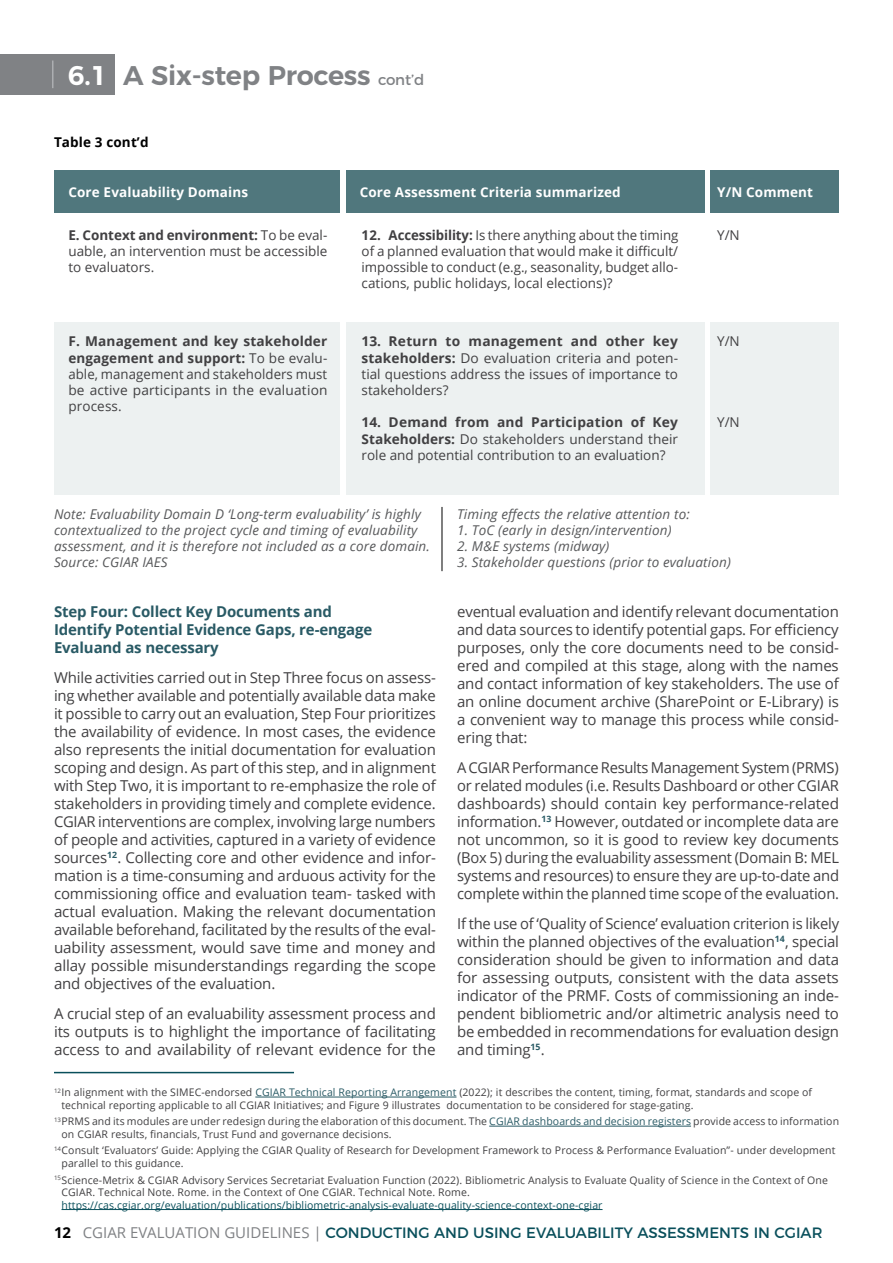
<style>
.page{position:relative;width:893px;height:1263px;background:#fff}
.page>*{position:absolute;margin:0;border:0;box-sizing:border-box;transform-origin:0 0}
.t1{font:600 27px "Montserrat";letter-spacing:-.01em;color:#808285}
.t2{font:15px/18px "Open Sans";letter-spacing:-.01em;color:#414042;text-align:justify}
.t3{font:700 15px/18px "Open Sans";letter-spacing:-.01em;color:#295a65}
.t4{font:15px "Montserrat";color:#094f5b}
.t5{font:15px "Open Sans";color:#808285}
.t6{font:13.5px/16.2px "Open Sans";color:#414042;text-align:justify}
.t7{font:italic 13.5px/16.2px "Open Sans";letter-spacing:.01em;color:#58595b}
.t8{font:700 13.5px "Open Sans";letter-spacing:.01em;color:#fff}
.t9{font:700 13.5px "Open Sans";letter-spacing:.01em;color:#000}
.t10{font:10.5px/12.6px "Open Sans";letter-spacing:.01em;color:#414042}
.t11{font:10.5px "Open Sans";letter-spacing:.01em;color:#094f5b}
.s1{color:#fff}
.s2{font-weight:400;font-size:15px}
.s3{font-weight:700}
.s4{color:#295a65}
.s5{font-weight:700;color:#000}
.s6{font-family:"Open Sans";color:#808285}
</style>
<div class="page">
<div style="left:55px;top:322px;width:285px;height:172px;background:#edf1f1"></div>
<div style="left:346px;top:322px;width:358px;height:172px;background:#edf1f1"></div>
<div style="left:710px;top:322px;width:129px;height:172px;background:#edf1f1"></div>
<div style="left:0;top:54px;width:114px;height:41px;background:#808285"></div>
<svg style="left:52px;top:61px;width:1px;height:27px"></svg>
<div style="left:55px;top:170px;width:285px;height:43px;background:#50777d"></div>
<div style="left:710px;top:170px;width:129px;height:43px;background:#50777d"></div>
<div style="left:346px;top:170px;width:358px;height:43px;background:#50777d"></div>
<hr style="left:442px;top:507px;width:1px;height:64px;background:#000">
<hr style="left:255px;top:1097px;width:201px;height:1px;background:#295a65">
<hr style="left:489px;top:1126px;width:202px;height:1px;background:#295a65">
<hr style="left:62px;top:1209px;width:540px;height:1px;background:#094f5b">
<hr style="left:54px;top:1072px;width:240px;height:1px;background:#094f5b">
<h1 class="t1" style="left:68px;top:54px;width:358px"><span class="s1">6.1</span> A Six-step Process <span class="s2">CONT’D</span></h1>
<p class="t9" style="left:54px;top:133px;width:96px">Table 3 cont’d</p>
<p class="t8" style="left:68px;top:182px;width:181px">Core Evaluability Domains</p>
<p class="t8" style="left:717px;top:182px;width:98px">Y/N Comment</p>
<p class="t8" style="left:360px;top:182px;width:262px">Core Assessment Criteria summarized</p>
<p class="t6" style="left:68px;top:226px;width:261px"><span class="s3">E. Context and environment:</span> To be eval&shy;uable, an intervention must be accessible to evaluators.</p>
<p class="t6" style="left:362px;top:226px;width:318px"><span class="s3">12. Accessibility:</span> Is there anything about the timing of a planned evaluation that would make it difficult/ impossible to conduct (e.g., seasonality, budget allo&shy;cations, public holidays, local elections)?</p>
<p class="t6" style="left:68px;top:333px;width:261px"><span class="s3">F. Management and key stakeholder engagement and support:</span> To be evalu&shy;able, management and stakeholders must be active participants in the evaluation process.</p>
<p class="t6" style="left:362px;top:333px;width:318px"><span class="s3">13. Return to management and other key stakeholders:</span> Do evaluation criteria and poten&shy;tial questions address the issues of importance to stakeholders?</p>
<p class="t6" style="left:362px;top:414px;width:318px"><span class="s3">14. Demand from and Participation of Key Stakeholders:</span> Do stakeholders understand their role and potential contribution to an evaluation?</p>
<p class="t6" style="left:717px;top:226px;width:24px">Y/N</p>
<p class="t6" style="left:717px;top:333px;width:24px">Y/N</p>
<p class="t6" style="left:717px;top:414px;width:24px">Y/N</p>
<p class="t7" style="left:54px;top:505px;width:377px">Note: Evaluability Domain D ‘Long-term evaluability’ is highly contextualized to the project cycle and timing of evaluability assessment, and it is therefore not included as a core domain.<br>Source: CGIAR IAES</p>
<p class="t3" style="left:54px;top:602px;width:320px">Step Four: Collect Key Documents and<br>Identify Potential Evidence Gaps, re-engage<br>Evaluand as necessary</p>
<p class="t2" style="left:54px;top:668px;width:383px">While activities carried out in Step Three focus on assess&shy;ing whether available and potentially available data make it possible to carry out an evaluation, Step Four prioritizes the availability of evidence. In most cases, the evidence also represents the initial documentation for evaluation scoping and design. As part of this step, and in alignment with Step Two, it is important to re-emphasize the role of stakeholders in providing timely and complete evidence.<br>CGIAR interventions are complex, involving large numbers of people and activities, captured in a variety of evidence sources<sup>12</sup>. Collecting core and other evidence and infor&shy;mation is a time-consuming and arduous activity for the commissioning office and evaluation team- tasked with actual evaluation. Making the relevant documentation available beforehand, facilitated by the results of the eval&shy;uability assessment, would save time and money and allay possible misunderstandings regarding the scope and objectives of the evaluation.</p>
<p class="t2" style="left:54px;top:1004px;width:383px">A crucial step of an evaluability assessment process and its outputs is to highlight the importance of facilitating access to and availability of relevant evidence for the</p>
<p class="t7" style="left:457px;top:505px;width:234px">Timing effects the relative attention to:</p>
<p class="t7" style="left:457px;top:522px;width:216px">1. ToC (early in design/intervention)</p>
<p class="t7" style="left:457px;top:538px;width:154px">2. M&amp;E systems (midway)</p>
<p class="t7" style="left:457px;top:554px;width:275px">3. Stakeholder questions (prior to evaluation)</p>
<p class="t2" style="left:457px;top:602px;width:383px">eventual evaluation and identify relevant documentation and data sources to identify potential gaps. For efficiency purposes, only the core documents need to be consid&shy;ered and compiled at this stage, along with the names and contact information of key stakeholders. The use of an online document archive (SharePoint or E-Library) is a convenient way to manage this process while consid&shy;ering that:</p>
<p class="t2" style="left:457px;top:758px;width:383px">A CGIAR Performance Results Management System (PRMS) or related modules (i.e. Results Dashboard or other CGIAR dashboards) should contain key performance-related information.<sup>13</sup> However, outdated or incomplete data are not uncommon, so it is good to review key documents (Box 5) during the evaluability assessment (Domain B: MEL systems and resources) to ensure they are up-to-date and complete within the planned time scope of the evaluation.</p>
<p class="t2" style="left:457px;top:914px;width:383px">If the use of ‘Quality of Science’ evaluation criterion is likely within the planned objectives of the evaluation<sup>14</sup>, special consideration should be given to information and data for assessing outputs, consistent with the data assets indicator of the PRMF. Costs of commissioning an inde&shy;pendent bibliometric and/or altimetric analysis need to be embedded in recommendations for evaluation design and timing<sup>15</sup>.</p>
<p class="t10" style="left:62px;top:1086px;width:752px;text-indent:-8px"><sup>12</sup>In alignment with the SIMEC-endorsed <span class="s4">CGIAR Technical Reporting Arrangement</span> (2022); it describes the content, timing, format, standards and scope of technical reporting applicable to all CGIAR Initiatives; and Figure 9 illustrates documentation to be considered for stage-gating.</p>
<p class="t10" style="left:62px;top:1115px;width:779px;text-indent:-8px"><sup>13</sup>PRMS and its modules are under redesign during the elaboration of this document. The <span class="s4">CGIAR dashboards and decision registers</span> provide access to information on CGIAR results, financials, Trust Fund and governance decisions.</p>
<p class="t10" style="left:62px;top:1144px;width:775px;text-indent:-8px"><sup>14</sup>Consult ‘Evaluators’ Guide: Applying the CGIAR Quality of Research for Development Framework to Process &amp; Performance Evaluation”- under development parallel to this guidance.</p>
<p class="t10" style="left:62px;top:1173px;width:768px;text-indent:-8px"><sup>15</sup>Science-Metrix &amp; CGIAR Advisory Services Secretariat Evaluation Function (2022). Bibliometric Analysis to Evaluate Quality of Science in the Context of One<br>CGIAR. Technical Note. Rome. in the Context of One CGIAR. Technical Note. Rome.</p>
<p class="t11" style="left:62px;top:1198px;width:543px">https://cas.cgiar.org/evaluation/publications/bibliometric-analysis-evaluate-quality-science-context-one-cgiar</p>
<p class="t5" style="left:54px;top:1222px;width:39px"><span class="s5">12</span> cgiar</p>
<p class="t5" style="left:130px;top:1222px;width:10px">evaluati</p>
<p class="t5" style="left:197px;top:1222px;width:37px">on guidelines</p>
<p class="t4" style="left:313px;top:1221px;width:511px"><span class="s6">|</span> CONDUCTING AND USING EVALUABILITY ASSESSMENTS IN CGIAR</p>
</div>
